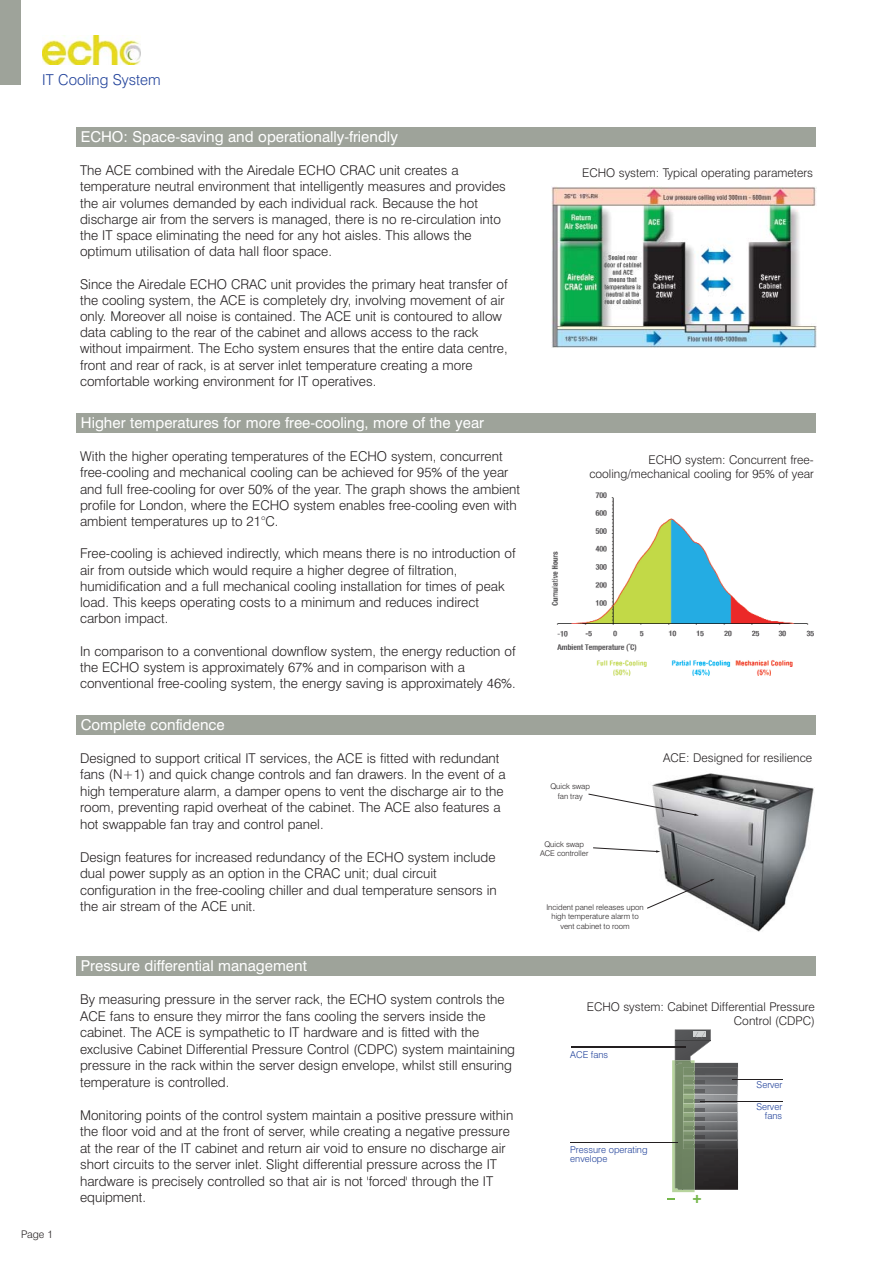
<style>
.page{position:relative;width:893px;height:1263px;background:#fff}
.page>*{position:absolute;margin:0;border:0;box-sizing:border-box;transform-origin:0 0}
.t1{font:15px "Swiss 721 BT";color:#fff}
.t2{font:300 15px "Swiss 721 BT";color:#20419a}
.t3{font:300 13.5px/16.2px "Swiss 721 BT";color:#231f20}
.t4{font:900 13.5px "Swiss 721 BT";color:#74b74a}
.t5{font:300 12px/14.4px "Swiss 721 BT";color:#231f20;text-align:right}
.t6{font:300 10.5px "Swiss 721 BT";color:#231f20}
.t7{font:300 9.45px/9.4px "Swiss 721 BT";color:#20419a;text-align:right}
.t8{font:300 7.8px/9.4px "Swiss 721 BT";color:#231f20;text-align:center}
</style>
<div class="page">
<div style="left:0;top:0;width:21px;height:85px;background:#9ea39a"></div>
<div style="left:76px;top:413px;width:740px;height:20px;background:#9ea39a"></div>
<div style="left:76px;top:127px;width:740px;height:20px;background:#9ea39a"></div>
<div style="left:76px;top:715px;width:740px;height:19px;background:#9ea39a"></div>
<div style="left:76px;top:957px;width:740px;height:19px;background:#9ea39a"></div>
<img style="left:552px;top:186px;width:264px;height:161px">
<img style="left:551px;top:492px;width:262px;height:184px">
<img style="left:652px;top:773px;width:162px;height:159px">
<svg style="left:588px;top:793px;width:111px;height:23px"></svg>
<svg style="left:647px;top:879px;width:68px;height:30px"></svg>
<svg style="left:593px;top:847px;width:67px;height:5px"></svg>
<img style="left:711px;top:1063px;width:27px;height:127px">
<img style="left:711px;top:1067px;width:26px;height:82px">
<svg style="left:667px;top:1198px;width:8px;height:2px"></svg>
<svg style="left:672px;top:1029px;width:39px;height:163px;background:#788373"></svg>
<hr style="left:732px;top:1079px;width:50px;height:1px;background:#231f20">
<hr style="left:700px;top:1101px;width:82px;height:1px;background:#231f20">
<hr style="left:571px;top:1047px;width:115px;height:1px;background:#231f20">
<hr style="left:571px;top:1142px;width:107px;height:1px;background:#231f20">
<img style="left:42px;top:35px;width:98px;height:30px">
<p class="t2" style="left:42px;top:74px;width:120px">IT Cooling System</p>
<p class="t1" style="left:81px;top:131px;width:319px">ECHO: Space-saving and operationally-friendly</p>
<p class="t3" style="left:80px;top:164px;width:427px">The ACE combined with the Airedale ECHO CRAC unit creates a temperature neutral environment that intelligently measures and provides the air volumes demanded by each individual rack. Because the hot discharge air from the servers is managed, there is no re-circulation into the IT space eliminating the need for any hot aisles. This allows the optimum utilisation of data hall floor space.</p>
<p class="t3" style="left:80px;top:277px;width:429px">Since the Airedale ECHO CRAC unit provides the primary heat transfer of the cooling system, the ACE is completely dry, involving movement of air only. Moreover all noise is contained. The ACE unit is contoured to allow data cabling to the rear of the cabinet and allows access to the rack without impairment. The Echo system ensures that the entire data centre, front and rear of rack, is at server inlet temperature creating a more comfortable working environment for IT operatives.</p>
<p class="t1" style="left:81px;top:417px;width:405px">Higher temperatures for more free-cooling, more of the year</p>
<p class="t3" style="left:80px;top:450px;width:441px">With the higher operating temperatures of the ECHO system, concurrent free-cooling and mechanical cooling can be achieved for 95% of the year and full free-cooling for over 50% of the year. The graph shows the ambient profile for London, where the ECHO system enables free-cooling even with ambient temperatures up to 21°C.</p>
<p class="t3" style="left:80px;top:547px;width:437px">Free-cooling is achieved indirectly, which means there is no introduction of air from outside which would require a higher degree of filtration, humidification and a full mechanical cooling installation for times of peak load. This keeps operating costs to a minimum and reduces indirect carbon impact.</p>
<p class="t3" style="left:80px;top:644px;width:437px">In comparison to a conventional downflow system, the energy reduction of the ECHO system is approximately 67% and in comparison with a conventional free-cooling system, the energy saving is approximately 46%.</p>
<p class="t1" style="left:81px;top:719px;width:145px">Complete confidence</p>
<p class="t3" style="left:80px;top:751px;width:427px">Designed to support critical IT services, the ACE is fitted with redundant fans (N+1) and quick change controls and fan drawers. In the event of a high temperature alarm, a damper opens to vent the discharge air to the room, preventing rapid overheat of the cabinet. The ACE also features a hot swappable fan tray and control panel.</p>
<p class="t3" style="left:80px;top:850px;width:418px">Design features for increased redundancy of the ECHO system include dual power supply as an option in the CRAC unit; dual circuit configuration in the free-cooling chiller and dual temperature sensors in the air stream of the ACE unit.</p>
<p class="t1" style="left:81px;top:960px;width:228px">Pressure differential management</p>
<p class="t6" style="left:21px;top:1230px;width:33px">Page 1</p>
<p class="t3" style="left:80px;top:992px;width:436px">By measuring pressure in the server rack, the ECHO system controls the ACE fans to ensure they mirror the fans cooling the servers inside the cabinet. The ACE is sympathetic to IT hardware and is fitted with the exclusive Cabinet Differential Pressure Control (CDPC) system maintaining pressure in the rack within the server design envelope, whilst still ensuring temperature is controlled.</p>
<p class="t3" style="left:80px;top:1108px;width:435px">Monitoring points of the control system maintain a positive pressure within the floor void and at the front of server, while creating a negative pressure at the rear of the IT cabinet and return air void to ensure no discharge air short circuits to the server inlet. Slight differential pressure across the IT hardware is precisely controlled so that air is not 'forced' through the IT equipment.</p>
<p class="t5" style="left:582px;top:167px;width:232px">ECHO system: Typical operating parameters</p>
<p class="t5" style="left:589px;top:454px;width:226px">ECHO system: Concurrent free&shy;cooling/mechanical cooling for 95% of year</p>
<p class="t8" style="left:550px;top:783px;width:41px">Quick swap fan tray</p>
<p class="t8" style="left:540px;top:840px;width:50px">Quick swap<br>ACE controller</p>
<p class="t8" style="left:546px;top:903px;width:99px">Incident panel releases upon high temperature alarm to vent cabinet to room</p>
<p class="t5" style="left:663px;top:752px;width:151px">ACE: Designed for resilience</p>
<p class="t5" style="left:587px;top:1001px;width:230px">ECHO system: Cabinet Differential Pressure<br>Control (CDPC)</p>
<p class="t7" style="left:570px;top:1051px;width:39px">ACE fans</p>
<p class="t7" style="left:570px;top:1146px;width:79px;text-align:left">Pressure operating envelope</p>
<p class="t4" style="left:691px;top:1190px;width:13px">+</p>
<p class="t7" style="left:757px;top:1082px;width:27px">Server</p>
<p class="t7" style="left:756px;top:1103px;width:27px">Server fans</p>
</div>
